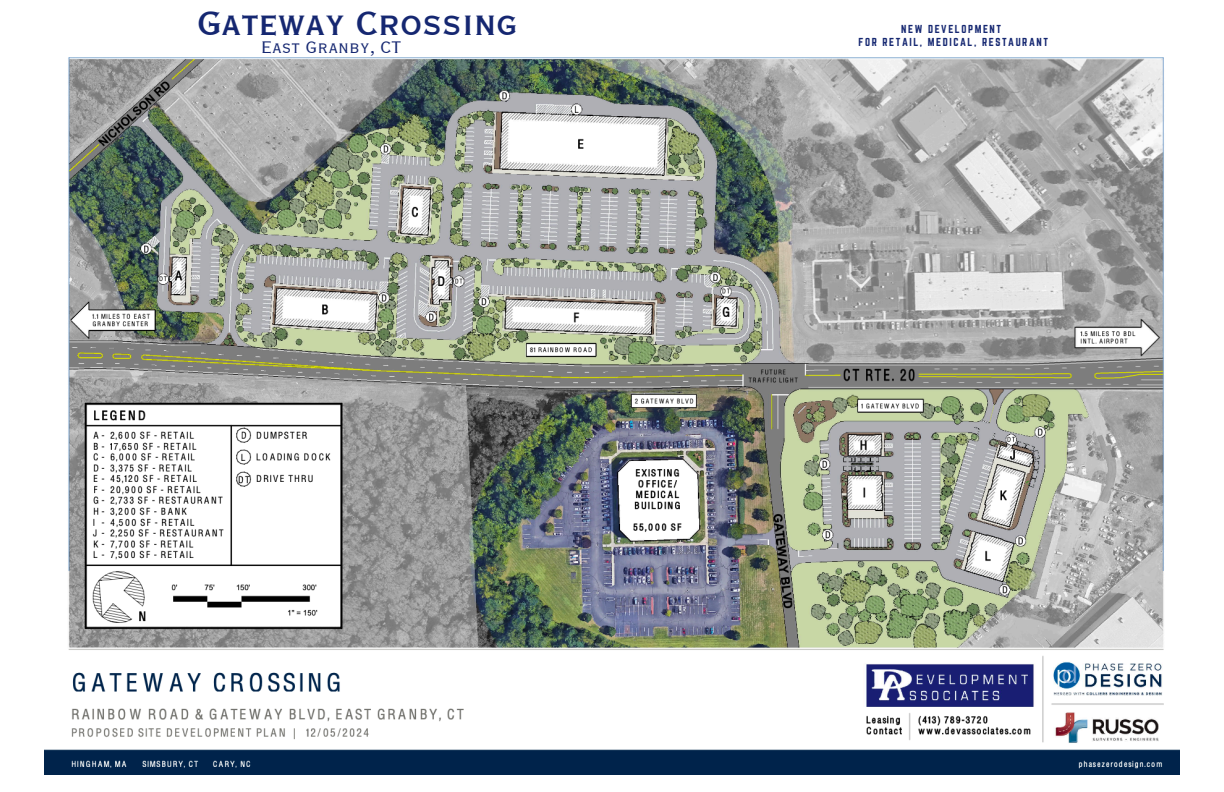
<style>
.page{position:relative;width:1224px;height:792px;background:#fff}
.page>*{position:absolute;margin:0;border:0;box-sizing:border-box;transform-origin:0 0}
.t1{font:44.3px "Copperplate Gothic LT Pro 30 BC";color:#152771}
.t2{font:21.8px "Copperplate Gothic LT Pro 29 BC";color:#152771}
.t3{font:10.1px "Norwester";letter-spacing:.155em;color:#152771}
</style>
<div class="page">
<img style="left:45px;top:57px;width:1134px;height:717px">
<h1 class="t1" style="left:197px;top:3px;width:323px">Gateway Crossing</h1>
<h2 class="t2" style="left:261px;top:37px;width:142px">East Granby, CT</h2>
<p class="t3" style="left:901px;top:23px;width:101px">NEW DEVELOPMENT</p>
<p class="t3" style="left:858px;top:36px;width:191px">FOR RETAIL, MEDICAL, RESTAURANT</p>
</div>
